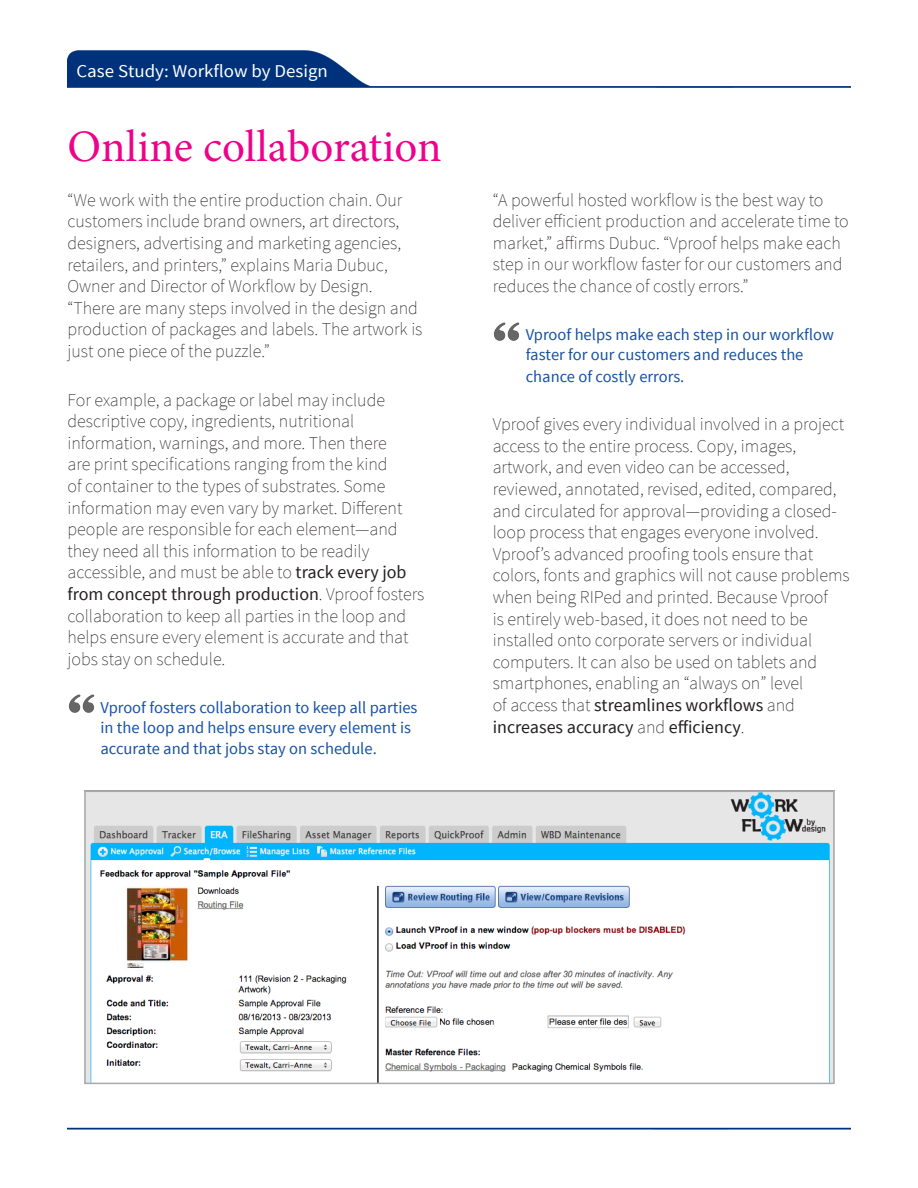
<style>
.page{position:relative;width:918px;height:1188px;background:#fff}
.page>*{position:absolute;margin:0;border:0;box-sizing:border-box;transform-origin:0 0}
.t1{font:45px "Minion Pro";color:#ed028c}
.t2{font:200 18px/21.6px "Source Sans Pro";color:#231f20}
.t3{font:18px "Source Sans Pro";color:#fff;scale:1.05 1}
.t4{font:16.5px/19.8px "Source Sans Pro";color:#1752a4}
.s1{font-weight:400}
</style>
<div class="page">
<img style="left:68px;top:50px;width:782px;height:38px">
<img style="left:68px;top:1084px;width:782px;height:46px">
<img style="left:493px;top:322px;width:27px;height:19px">
<img style="left:68px;top:694px;width:27px;height:19px">
<img style="left:87px;top:794px;width:745px;height:287px">
<div style="left:84px;top:791px;width:751px;height:293px;border:2px solid #a8a9ad"></div>
<p class="t3" style="left:76px;top:59px;width:241px">Case Study: Workflow by Design</p>
<p class="t1" style="left:68px;top:116px;width:376px">Online collaboration</p>
<p class="t2" style="left:68px;top:189px;width:357px">“We work with the entire production chain. Our customers include brand owners, art directors, designers, advertising and marketing agencies, retailers, and printers,” explains Maria Dubuc, Owner and Director of Workflow by Design. “There are many steps involved in the design and production of packages and labels. The artwork is just one piece of the puzzle.”</p>
<p class="t2" style="left:68px;top:389px;width:358px">For example, a package or label may include descriptive copy, ingredients, nutritional information, warnings, and more. Then there<br>are print specifications ranging from the kind<br>of container to the types of substrates. Some information may even vary by market. Different people are responsible for each element—and they need all this information to be readily accessible, and must be able to <span class="s1">track every job from concept through production</span>. Vproof fosters collaboration to keep all parties in the loop and helps ensure every element is accurate and that jobs stay on schedule.</p>
<p class="t4" style="left:100px;top:698px;width:319px">Vproof fosters collaboration to keep all parties in the loop and helps ensure every element is</p>
<p class="t4" style="left:100px;top:739px;width:278px">accurate and that jobs stay on schedule.</p>
<p class="t2" style="left:493px;top:189px;width:358px">“A powerful hosted workflow is the best way to deliver efficient production and accelerate time to market,” affirms Dubuc. “Vproof helps make each step in our workflow faster for our customers and reduces the chance of costly errors.”</p>
<p class="t4" style="left:526px;top:325px;width:310px">Vproof helps make each step in our workflow faster for our customers and reduces the</p>
<p class="t4" style="left:526px;top:367px;width:160px">chance of costly errors.</p>
<p class="t2" style="left:493px;top:414px;width:358px">Vproof gives every individual involved in a project access to the entire process. Copy, images, artwork, and even video can be accessed, reviewed, annotated, revised, edited, compared, and circulated for approval—providing a closed&shy;loop process that engages everyone involved.<br>Vproof’s advanced proofing tools ensure that colors, fonts and graphics will not cause problems when being RIPed and printed. Because Vproof<br>is entirely web-based, it does not need to be installed onto corporate servers or individual computers. It can also be used on tablets and smartphones, enabling an “always on” level<br>of access that <span class="s1">streamlines workflows</span> and <span class="s1">increases accuracy</span> and <span class="s1">efficiency</span>.</p>
</div>
